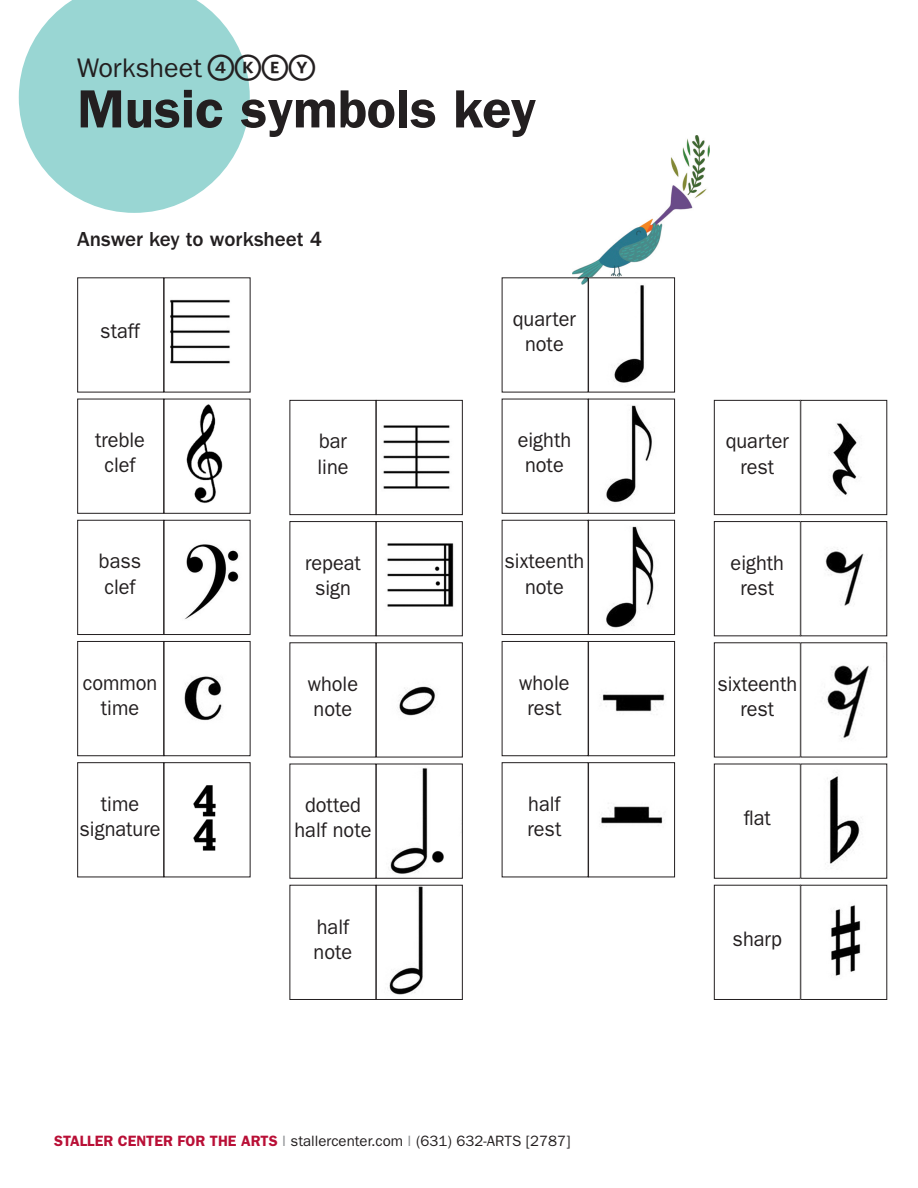
<style>
.page{position:relative;width:918px;height:1188px;background:#fff}
.page>*{position:absolute;margin:0;border:0;box-sizing:border-box;transform-origin:0 0}
.t1{font:600 54px "ITC Franklin Gothic Std";color:#231f20}
.t2{font:27px "ITC Franklin Gothic Std";color:#231f20}
.t3{font:21px/25.2px "ITC Franklin Gothic Std";color:#231f20;text-align:center;scale:.95 1}
.t4{font:500 21px "ITC Franklin Gothic Std";color:#231f20}
.t5{font:15px "ITC Franklin Gothic Std";color:#231f20}
.s1{font-family:"Whitney Index White Round Bd"}
.s2{font-weight:600;color:#b90f36}
.s3{color:#939598}
</style>
<div class="page">
<img style="left:572px;top:136px;width:137px;height:149px">
<svg style="left:19px;top:0;width:231px;height:213px;fill:#99d6d3"></svg>
<div style="left:77px;top:277px;width:87px;height:115px;border:1px solid #231f20"></div>
<img style="left:170px;top:299px;width:60px;height:65px">
<div style="left:77px;top:399px;width:87px;height:115px;border:1px solid #231f20"></div>
<img style="left:186px;top:404px;width:37px;height:99px">
<div style="left:77px;top:520px;width:87px;height:115px;border:1px solid #231f20"></div>
<img style="left:184px;top:544px;width:55px;height:76px">
<div style="left:164px;top:520px;width:87px;height:115px;border:1px solid #231f20"></div>
<div style="left:77px;top:641px;width:87px;height:115px;border:1px solid #231f20"></div>
<img style="left:184px;top:676px;width:38px;height:45px">
<div style="left:164px;top:641px;width:87px;height:115px;border:1px solid #231f20"></div>
<div style="left:77px;top:762px;width:87px;height:115px;border:1px solid #231f20"></div>
<img style="left:193px;top:785px;width:23px;height:66px">
<div style="left:290px;top:400px;width:86px;height:115px;border:1px solid #231f20"></div>
<img style="left:383px;top:425px;width:67px;height:64px">
<div style="left:376px;top:400px;width:87px;height:115px;border:1px solid #231f20"></div>
<img style="left:387px;top:543px;width:67px;height:64px">
<div style="left:376px;top:521px;width:87px;height:115px;border:1px solid #231f20"></div>
<img style="left:398px;top:686px;width:38px;height:30px">
<div style="left:376px;top:642px;width:87px;height:115px;border:1px solid #231f20"></div>
<img style="left:390px;top:767px;width:54px;height:107px">
<div style="left:376px;top:764px;width:87px;height:115px;border:1px solid #231f20"></div>
<img style="left:389px;top:887px;width:34px;height:108px">
<div style="left:376px;top:885px;width:87px;height:115px;border:1px solid #231f20"></div>
<img style="left:590px;top:279px;width:83px;height:104px">
<div style="left:588px;top:277px;width:87px;height:115px;border:1px solid #231f20"></div>
<img style="left:606px;top:405px;width:46px;height:98px">
<div style="left:588px;top:399px;width:87px;height:115px;border:1px solid #231f20"></div>
<div style="left:502px;top:520px;width:87px;height:115px;border:1px solid #231f20"></div>
<img style="left:606px;top:526px;width:48px;height:102px">
<div style="left:588px;top:520px;width:87px;height:115px;border:1px solid #231f20"></div>
<div style="left:502px;top:641px;width:87px;height:115px;border:1px solid #231f20"></div>
<img style="left:602px;top:692px;width:63px;height:20px">
<div style="left:588px;top:641px;width:87px;height:115px;border:1px solid #231f20"></div>
<img style="left:601px;top:806px;width:62px;height:20px">
<div style="left:588px;top:762px;width:87px;height:115px;border:1px solid #231f20"></div>
<div style="left:714px;top:400px;width:87px;height:115px;border:1px solid #231f20"></div>
<img style="left:832px;top:423px;width:25px;height:73px">
<div style="left:800px;top:400px;width:87px;height:115px;border:1px solid #231f20"></div>
<div style="left:714px;top:521px;width:87px;height:115px;border:1px solid #231f20"></div>
<img style="left:825px;top:549px;width:39px;height:57px">
<div style="left:800px;top:521px;width:87px;height:115px;border:1px solid #231f20"></div>
<div style="left:714px;top:642px;width:87px;height:115px;border:1px solid #231f20"></div>
<img style="left:826px;top:665px;width:45px;height:75px">
<div style="left:714px;top:764px;width:87px;height:115px;border:1px solid #231f20"></div>
<img style="left:825px;top:772px;width:37px;height:92px">
<div style="left:800px;top:764px;width:87px;height:115px;border:1px solid #231f20"></div>
<div style="left:714px;top:885px;width:87px;height:115px;border:1px solid #231f20"></div>
<img style="left:831px;top:905px;width:30px;height:71px">
<div style="left:800px;top:885px;width:87px;height:115px;border:1px solid #231f20"></div>
<p class="t2" style="left:77px;top:58px;width:240px">Worksheet <span class="s1">4key</span></p>
<h1 class="t1" style="left:77px;top:90px;width:461px">Music symbols key</h1>
<p class="t4" style="left:77px;top:232px;width:246px">Answer key to worksheet 4</p>
<p class="t3" style="left:100px;top:320px;width:43px">staff</p>
<p class="t3" style="left:513px;top:308px;width:68px">quarter note</p>
<p class="t3" style="left:95px;top:429px;width:54px">treble clef</p>
<p class="t3" style="left:317px;top:430px;width:34px;text-align:left">bar line</p>
<p class="t3" style="left:518px;top:429px;width:58px">eighth note</p>
<p class="t3" style="left:99px;top:550px;width:46px;text-align:left">bass clef</p>
<p class="t3" style="left:305px;top:552px;width:60px">repeat sign</p>
<p class="t3" style="left:505px;top:550px;width:86px">sixteenth note</p>
<p class="t3" style="left:83px;top:672px;width:80px">common time</p>
<p class="t3" style="left:308px;top:673px;width:54px;text-align:left">whole note</p>
<p class="t3" style="left:519px;top:672px;width:54px">whole rest</p>
<p class="t3" style="left:80px;top:793px;width:87px">time signature</p>
<p class="t3" style="left:295px;top:794px;width:83px">dotted half note</p>
<p class="t3" style="left:527px;top:793px;width:37px;text-align:left">half rest</p>
<p class="t3" style="left:314px;top:915px;width:42px;text-align:left">half note</p>
<p class="t5" style="left:54px;top:1136px;width:518px"><span class="s2">STALLER CENTER FOR THE ARTS</span> <span class="s3">I</span> stallercenter.com <span class="s3">I</span> (631) 632-ARTS [2787]</p>
<p class="t3" style="left:726px;top:430px;width:68px">quarter rest</p>
<p class="t3" style="left:731px;top:552px;width:58px">eighth rest</p>
<p class="t3" style="left:717px;top:673px;width:85px">sixteenth rest</p>
<p class="t3" style="left:744px;top:807px;width:30px">flat</p>
<p class="t3" style="left:733px;top:928px;width:53px">sharp</p>
</div>
